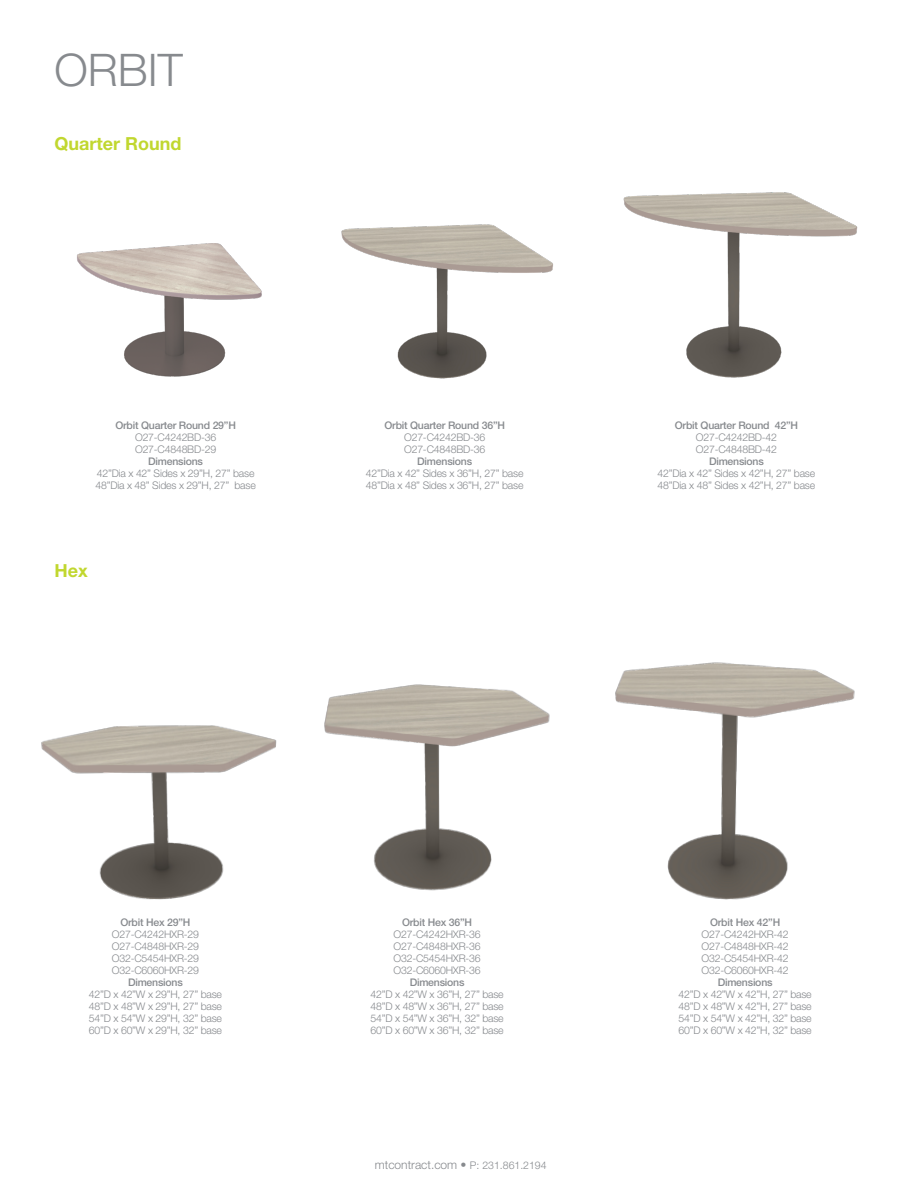
<style>
.page{position:relative;width:918px;height:1188px;background:#fff}
.page>*{position:absolute;margin:0;border:0;box-sizing:border-box;transform-origin:0 0}
.t1{font:300 45px "Helvetica Neue LT Std";color:#878a8e}
.t2{font:700 18px "Helvetica Neue LT Std";color:#c1d72f}
.t3{font:300 12px "Helvetica Neue LT Std";color:#878a8e}
.t4{font:300 10.5px/12px "Helvetica Neue LT Std";letter-spacing:-.02em;color:#878a8e}
.t5{font:500 10.5px "Helvetica Neue LT Std";letter-spacing:-.02em;color:#878a8e}
.s1{font-size:10.5px}
</style>
<div class="page">
<img style="left:41px;top:725px;width:236px;height:175px">
<img style="left:324px;top:684px;width:226px;height:207px">
<img style="left:615px;top:662px;width:240px;height:238px">
<img style="left:77px;top:243px;width:185px;height:134px">
<img style="left:341px;top:224px;width:212px;height:155px">
<img style="left:623px;top:192px;width:235px;height:186px">
<h1 class="t1" style="left:54px;top:43px;width:130px">ORBIT</h1>
<h2 class="t2" style="left:54px;top:132px;width:129px">Quarter Round</h2>
<p class="t5" style="left:115px;top:419px;width:122px">Orbit Quarter Round 29”H</p>
<p class="t4" style="left:135px;top:431px;width:83px">O27-C4242BD-36<br>O27-C4848BD-29</p>
<p class="t5" style="left:148px;top:455px;width:56px">Dimensions</p>
<p class="t4" style="left:96px;top:467px;width:162px">42”Dia x 42” Sides x 29”H, 27” base<br>48”Dia x 48” Sides x 29”H, 27” base</p>
<h2 class="t2" style="left:54px;top:559px;width:35px">Hex</h2>
<p class="t5" style="left:384px;top:419px;width:122px">Orbit Quarter Round 36”H</p>
<p class="t4" style="left:404px;top:431px;width:83px">O27-C4242BD-36<br>O27-C4848BD-36</p>
<p class="t5" style="left:417px;top:455px;width:56px">Dimensions</p>
<p class="t4" style="left:366px;top:467px;width:159px">42”Dia x 42” Sides x 36”H, 27” base<br>48”Dia x 48” Sides x 36”H, 27” base</p>
<p class="t5" style="left:675px;top:419px;width:125px">Orbit Quarter Round 42”H</p>
<p class="t4" style="left:696px;top:431px;width:83px">O27-C4242BD-42<br>O27-C4848BD-42</p>
<p class="t5" style="left:709px;top:455px;width:56px">Dimensions</p>
<p class="t4" style="left:658px;top:467px;width:159px">42”Dia x 42” Sides x 42”H, 27” base<br>48”Dia x 48” Sides x 42”H, 27” base</p>
<p class="t5" style="left:120px;top:916px;width:72px">Orbit Hex 29”H</p>
<p class="t4" style="left:112px;top:928px;width:89px;text-align:justify">O27-C4242HXR-29<br>O27-C4848HXR-29<br>O32-C5454HXR-29<br>O32-C6060HXR-29</p>
<p class="t5" style="left:128px;top:976px;width:56px">Dimensions</p>
<p class="t4" style="left:89px;top:988px;width:135px;text-align:justify">42”D x 42”W x 29”H, 27” base 48”D x 48”W x 29”H, 27” base 54”D x 54”W x 29”H, 32” base 60”D x 60”W x 29”H, 32” base</p>
<p class="t5" style="left:402px;top:916px;width:72px">Orbit Hex 36”H</p>
<p class="t4" style="left:394px;top:928px;width:89px;text-align:justify">O27-C4242HXR-36<br>O27-C4848HXR-36<br>O32-C5454HXR-36<br>O32-C6060HXR-36</p>
<p class="t5" style="left:410px;top:976px;width:56px">Dimensions</p>
<p class="t4" style="left:371px;top:988px;width:135px;text-align:justify">42”D x 42”W x 36”H, 27” base 48”D x 48”W x 36”H, 27” base 54”D x 54”W x 36”H, 32” base 60”D x 60”W x 36”H, 32” base</p>
<p class="t3" style="left:375px;top:1157px;width:173px">mtcontract.com • <span class="s1">P: 231.861.2194</span></p>
<p class="t5" style="left:710px;top:916px;width:72px">Orbit Hex 42”H</p>
<p class="t4" style="left:702px;top:928px;width:89px;text-align:justify">O27-C4242HXR-42<br>O27-C4848HXR-42<br>O32-C5454HXR-42<br>O32-C6060HXR-42</p>
<p class="t5" style="left:718px;top:976px;width:56px">Dimensions</p>
<p class="t4" style="left:679px;top:988px;width:135px;text-align:justify">42”D x 42”W x 42”H, 27” base 48”D x 48”W x 42”H, 27” base 54”D x 54”W x 42”H, 32” base 60”D x 60”W x 42”H, 32” base</p>
</div>
